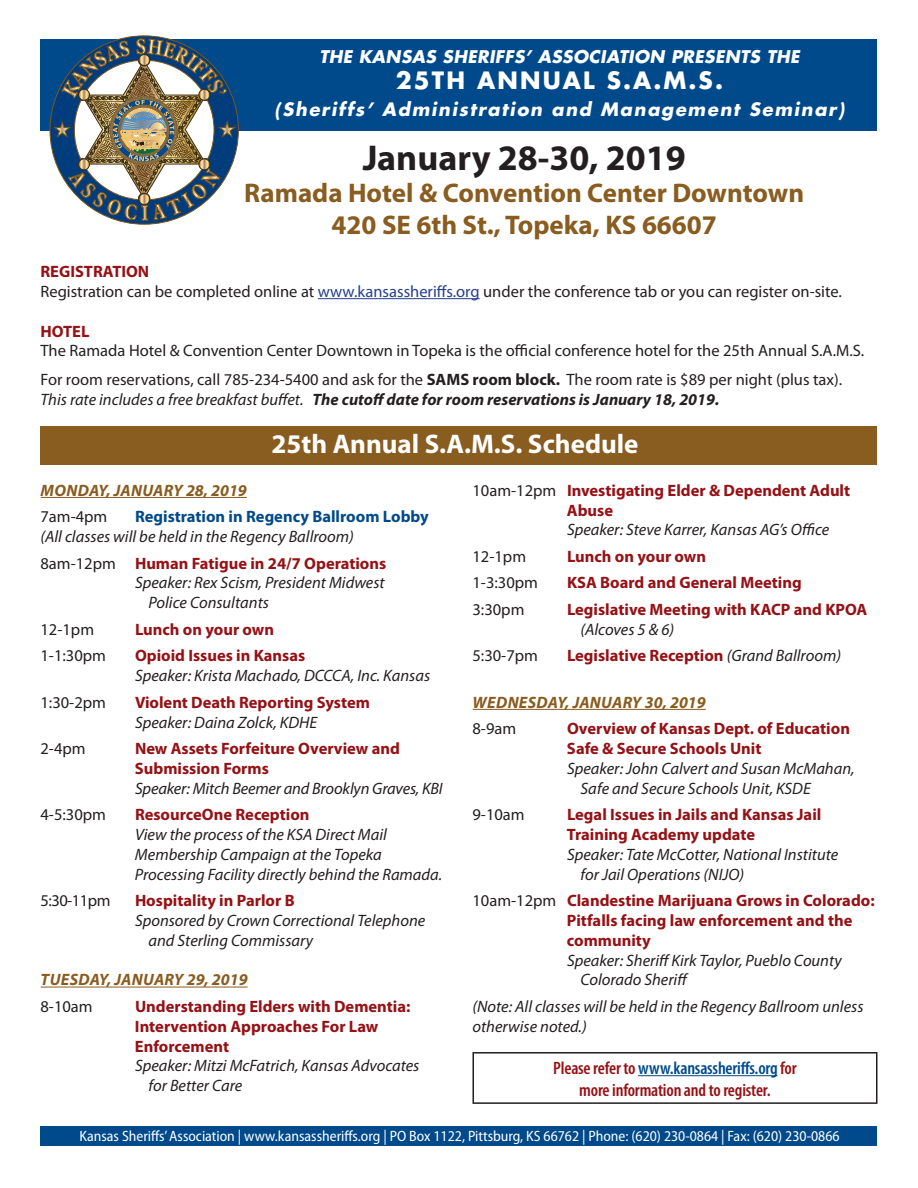
<style>
.page{position:relative;width:918px;height:1188px;background:#fff}
.page>*{position:absolute;margin:0;border:0;box-sizing:border-box;transform-origin:0 0}
.t1{font:700 36px "Myriad Pro";color:#231f20}
.t2{font:700 27px "Myriad Pro";color:#895c1f}
.t3{font:700 27px "Myriad Pro";color:#fff}
.t4{font:700 23.25px "Futura Std";letter-spacing:.09em;color:#fff}
.t5{font:600 condensed 18px/21.6px "Myriad Pro";letter-spacing:-.01em;color:#951115;text-align:center}
.t6{font:italic 700 18px "Futura Std";letter-spacing:.09em;color:#fff}
.t7{font:italic 700 17.1px "Futura Std";letter-spacing:.02em;color:#fff}
.t8{font:700 16.5px/19.8px "Myriad Pro";color:#951115}
.t9{font:italic 16.5px/19.8px "Myriad Pro";color:#231f20}
.t10{font:16.5px/19.8px "Myriad Pro";color:#231f20}
.t11{font:italic 700 16.5px "Myriad Pro";letter-spacing:.01em;color:#895c1f}
.t12{font:semi-condensed 15px "Myriad Pro";color:#fff}
.s1{color:#253f8e}
.s2{font-weight:700}
.s3{font-style:italic}
.s4{font-weight:700;font-style:italic}
.s5{font-weight:400;color:#231f20}
.s6{font-weight:400;font-style:italic;color:#231f20}
.s7{font-weight:700;font-style:normal;color:#004a8b}
.s8{font-weight:700;font-style:normal;color:#951115}
.s9{color:#004a8b}
</style>
<div class="page">
<div style="left:40px;top:39px;width:838px;height:92px;background:#004a8b"></div>
<svg style="left:49px;top:35px;width:190px;height:190px"></svg>
<hr style="left:638px;top:1075px;width:140px;height:1px;background:#004a8b">
<div style="left:472px;top:1052px;width:406px;height:52px;border:2px solid #231f20"></div>
<div style="left:40px;top:1126px;width:838px;height:20px;background:#004a8b"></div>
<div style="left:40px;top:426px;width:838px;height:39px;background:#895c1f"></div>
<hr style="left:318px;top:298px;width:162px;height:1px;background:#253f8e">
<hr style="left:41px;top:497px;width:206px;height:1px;background:#895c1f">
<hr style="left:41px;top:987px;width:207px;height:1px;background:#895c1f">
<hr style="left:473px;top:709px;width:233px;height:1px;background:#895c1f">
<p class="t7" style="left:319px;top:45px;width:482px">THE KANSAS SHERIFFS’ ASSOCIATION PRESENTS THE</p>
<p class="t4" style="left:396px;top:65px;width:329px">25TH ANNUAL S.A.M.S.</p>
<p class="t6" style="left:274px;top:97px;width:571px">(Sheriffs’ Administration and Management Seminar)</p>
<p class="t1" style="left:363px;top:134px;width:325px">January 28-30, 2019</p>
<p class="t2" style="left:244px;top:175px;width:561px">Ramada Hotel &amp; Convention Center Downtown</p>
<p class="t2" style="left:332px;top:208px;width:387px">420 SE 6th St., Topeka, KS 66607</p>
<p class="t8" style="left:40px;top:261px;width:110px">REGISTRATION</p>
<p class="t10" style="left:40px;top:281px;width:803px">Registration can be completed online at <span class="s1">www.kansassheriffs.org</span> under the conference tab or you can register on-site.</p>
<p class="t8" style="left:40px;top:321px;width:51px">HOTEL</p>
<p class="t10" style="left:40px;top:341px;width:825px">The Ramada Hotel &amp; Convention Center Downtown in Topeka is the official conference hotel for the 25th Annual S.A.M.S.</p>
<p class="t10" style="left:40px;top:370px;width:803px">For room reservations, call 785-234-5400 and ask for the <span class="s2">SAMS room block.</span> The room rate is $89 per night (plus tax).<br><span class="s3">This rate includes a free breakfast buffet.</span> <span class="s4">The cutoff date for room reservations is January 18, 2019.</span></p>
<p class="t3" style="left:272px;top:426px;width:369px">25th Annual S.A.M.S. Schedule</p>
<p class="t8" style="left:567px;top:480px;width:285px;text-indent:-94px"><span class="s5">10am-12pm</span> Investigating Elder &amp; Dependent Adult<br>Abuse<br><span class="s6">Speaker: Steve Karrer, Kansas AG’s Office</span></p>
<p class="t10" style="left:472px;top:546px;width:55px">12-1pm</p>
<p class="t8" style="left:567px;top:546px;width:141px">Lunch on your own</p>
<p class="t10" style="left:472px;top:573px;width:67px">1-3:30pm</p>
<p class="t8" style="left:567px;top:572px;width:236px">KSA Board and General Meeting</p>
<p class="t10" style="left:472px;top:599px;width:53px">3:30pm</p>
<p class="t8" style="left:580px;top:599px;width:288px;text-indent:-14px">Legislative Meeting with KACP and KPOA <span class="s6">(Alcoves 5 &amp; 6)</span></p>
<p class="t10" style="left:472px;top:646px;width:67px">5:30-7pm</p>
<p class="t8" style="left:567px;top:645px;width:276px">Legislative Reception <span class="s6">(Grand Ballroom)</span></p>
<p class="t11" style="left:473px;top:691px;width:235px">WEDNESDAY, JANUARY 30, 2019</p>
<p class="t10" style="left:472px;top:719px;width:45px">8-9am</p>
<p class="t8" style="left:567px;top:718px;width:285px">Overview of Kansas Dept. of Education</p>
<p class="t8" style="left:567px;top:738px;width:196px">Safe &amp; Secure Schools Unit</p>
<p class="t9" style="left:567px;top:758px;width:289px">Speaker: John Calvert and Susan McMahan,</p>
<p class="t9" style="left:580px;top:778px;width:232px">Safe and Secure Schools Unit, KSDE</p>
<p class="t10" style="left:472px;top:805px;width:54px">9-10am</p>
<p class="t8" style="left:567px;top:804px;width:256px">Legal Issues in Jails and Kansas Jail</p>
<p class="t8" style="left:567px;top:824px;width:190px">Training Academy update</p>
<p class="t9" style="left:567px;top:844px;width:273px">Speaker: Tate McCotter, National Institute</p>
<p class="t9" style="left:580px;top:864px;width:165px">for Jail Operations (NIJO)</p>
<p class="t8" style="left:472px;top:890px;width:404px"><span class="s5">10am-12pm</span> Clandestine Marijuana Grows in Colorado:</p>
<p class="t8" style="left:567px;top:910px;width:287px">Pitfalls facing law enforcement and the</p>
<p class="t8" style="left:567px;top:930px;width:85px">community</p>
<p class="t9" style="left:567px;top:950px;width:276px">Speaker: Sheriff Kirk Taylor, Pueblo County</p>
<p class="t9" style="left:580px;top:970px;width:110px">Colorado Sheriff</p>
<p class="t9" style="left:472px;top:996px;width:393px">(Note: All classes will be held in the Regency Ballroom unless otherwise noted.)</p>
<p class="t11" style="left:41px;top:480px;width:208px">MONDAY, JANUARY 28, 2019</p>
<p class="t10" style="left:40px;top:507px;width:68px">7am-4pm</p>
<p class="t9" style="left:40px;top:507px;width:390px;text-indent:94px"><span class="s7">Registration in Regency Ballroom Lobby </span>(All classes will be held in the Regency Ballroom)</p>
<p class="t8" style="left:40px;top:553px;width:347px"><span class="s5">8am-12pm</span> Human Fatigue in 24/7 Operations</p>
<p class="t9" style="left:135px;top:573px;width:251px">Speaker: Rex Scism, President Midwest</p>
<p class="t9" style="left:148px;top:593px;width:122px">Police Consultants</p>
<p class="t10" style="left:40px;top:619px;width:55px">12-1pm</p>
<p class="t8" style="left:135px;top:619px;width:141px">Lunch on your own</p>
<p class="t10" style="left:40px;top:646px;width:67px">1-1:30pm</p>
<p class="t9" style="left:135px;top:646px;width:297px"><span class="s8">Opioid Issues in Kansas<br></span>Speaker: Krista Machado, DCCCA, Inc. Kansas</p>
<p class="t10" style="left:40px;top:692px;width:67px">1:30-2pm</p>
<p class="t8" style="left:135px;top:692px;width:236px">Violent Death Reporting System<br><span class="s6">Speaker: Daina Zolck, KDHE</span></p>
<p class="t10" style="left:40px;top:738px;width:47px">2-4pm</p>
<p class="t8" style="left:135px;top:738px;width:309px">New Assets Forfeiture Overview and<br>Submission Forms<br><span class="s6">Speaker: Mitch Beemer and Brooklyn Graves, KBI</span></p>
<p class="t10" style="left:40px;top:805px;width:67px">4-5:30pm</p>
<p class="t9" style="left:135px;top:805px;width:309px"><span class="s8">ResourceOne Reception<br></span>View the process of the KSA Direct Mail Membership Campaign at the Topeka Processing Facility directly behind the Ramada.</p>
<p class="t10" style="left:40px;top:891px;width:71px">5:30-11pm</p>
<p class="t8" style="left:135px;top:890px;width:161px">Hospitality in Parlor B</p>
<p class="t9" style="left:135px;top:910px;width:292px">Sponsored by Crown Correctional Telephone</p>
<p class="t9" style="left:148px;top:930px;width:166px">and Sterling Commissary</p>
<p class="t11" style="left:41px;top:969px;width:208px">TUESDAY, JANUARY 29, 2019</p>
<p class="t10" style="left:40px;top:996px;width:54px">8-10am</p>
<p class="t8" style="left:135px;top:996px;width:277px">Understanding Elders with Dementia:</p>
<p class="t8" style="left:135px;top:1016px;width:245px">Intervention Approaches For Law</p>
<p class="t8" style="left:135px;top:1036px;width:96px">Enforcement</p>
<p class="t9" style="left:135px;top:1056px;width:286px">Speaker: Mitzi McFatrich, Kansas Advocates</p>
<p class="t9" style="left:148px;top:1075px;width:95px">for Better Care</p>
<p class="t5" style="left:553px;top:1057px;width:245px">Please refer to <span class="s9">www.kansassheriffs.org</span> for more information and to register.</p>
<p class="t12" style="left:79px;top:1128px;width:762px">Kansas Sheriffs’ Association | www.kansassheriffs.org | PO Box 1122, Pittsburg, KS 66762 | Phone: (620) 230-0864 | Fax: (620) 230-0866</p>
</div>
